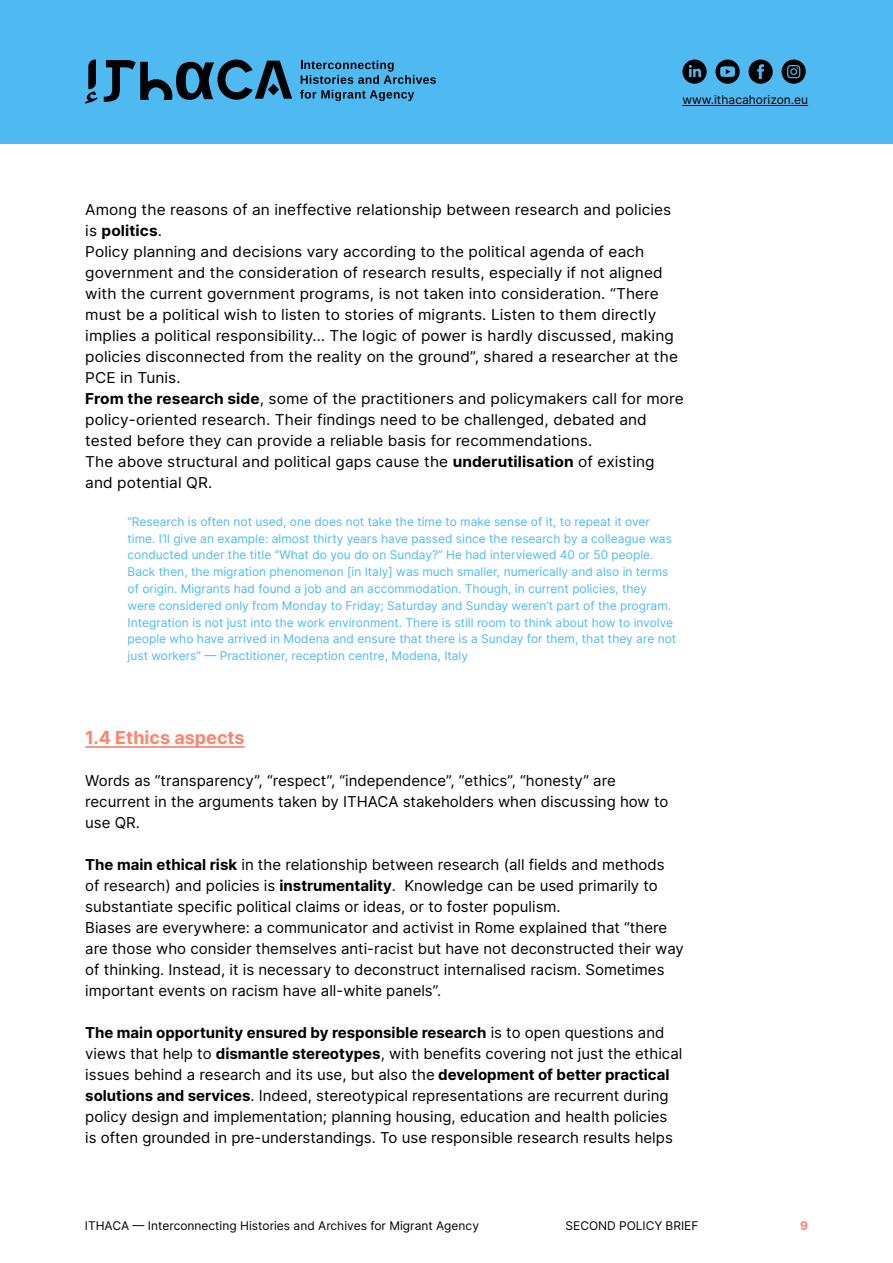
<style>
.page{position:relative;width:893px;height:1263px;background:#fff}
.page>*{position:absolute;margin:0;border:0;box-sizing:border-box;transform-origin:0 0}
.t1{font:700 18px "Inter";color:#ff846e}
.t2{font:15px/21px "Inter";color:#000}
.t3{font:12px/16.8px "Inter";color:#4fbaf2}
.t4{font:12px "Inter";color:#000}
.t5{font:700 12px "Inter";color:#ff846e}
.s1{font-weight:700}
</style>
<div class="page">
<div style="left:0;top:0;width:893px;height:144px;background:#4fbaf2"></div>
<svg style="left:301px;top:60px;width:135px;height:24px"></svg>
<svg style="left:300px;top:90px;width:114px;height:11px"></svg>
<svg style="left:85px;top:60px;width:207px;height:44px"></svg>
<hr style="left:682px;top:105px;width:126px;height:1px;background:#000">
<svg style="left:715px;top:60px;width:25px;height:24px"></svg>
<svg style="left:682px;top:60px;width:25px;height:24px"></svg>
<svg style="left:748px;top:60px;width:25px;height:24px"></svg>
<svg style="left:782px;top:60px;width:24px;height:24px"></svg>
<hr style="left:85px;top:746px;width:160px;height:2px;background:#ff846e">
<p class="t4" style="left:682px;top:90px;width:127px">www.ithacahorizon.eu</p>
<p class="t2" style="left:85px;top:199px;width:600px">Among the reasons of an ineffective relationship between research and policies is <span class="s1">politics</span>.<br>Policy planning and decisions vary according to the political agenda of each government and the consideration of research results, especially if not aligned with the current government programs, is not taken into consideration. “There must be a political wish to listen to stories of migrants. Listen to them directly implies a political responsibility… The logic of power is hardly discussed, making policies disconnected from the reality on the ground”, shared a researcher at the PCE in Tunis.<br><span class="s1">From the research side</span>, some of the practitioners and policymakers call for more policy-oriented research. Their findings need to be challenged, debated and tested before they can provide a reliable basis for recommendations.<br>The above structural and political gaps cause the <span class="s1">underutilisation</span> of existing and potential QR.</p>
<p class="t3" style="left:127px;top:513px;width:550px">“Research is often not used, one does not take the time to make sense of it, to repeat it over time. I’ll give an example: almost thirty years have passed since the research by a colleague was conducted under the title “What do you do on Sunday?” He had interviewed 40 or 50 people.<br>Back then, the migration phenomenon [in Italy] was much smaller, numerically and also in terms of origin. Migrants had found a job and an accommodation. Though, in current policies, they were considered only from Monday to Friday; Saturday and Sunday weren’t part of the program.<br>Integration is not just into the work environment. There is still room to think about how to involve people who have arrived in Modena and ensure that there is a Sunday for them, that they are not just workers” — Practitioner, reception centre, Modena, Italy</p>
<p class="t1" style="left:85px;top:724px;width:161px">1.4 Ethics aspects</p>
<p class="t2" style="left:85px;top:770px;width:585px">Words as “transparency”, “respect”, “independence”, “ethics”, “honesty” are recurrent in the arguments taken by ITHACA stakeholders when discussing how to use QR.</p>
<p class="t2" style="left:85px;top:854px;width:600px"><span class="s1">The main ethical risk</span> in the relationship between research (all fields and methods<br>of research) and policies is <span class="s1">instrumentality</span>. Knowledge can be used primarily to substantiate specific political claims or ideas, or to foster populism.<br>Biases are everywhere: a communicator and activist in Rome explained that “there are those who consider themselves anti-racist but have not deconstructed their way of thinking. Instead, it is necessary to deconstruct internalised racism. Sometimes important events on racism have all-white panels”.</p>
<p class="t2" style="left:85px;top:1022px;width:599px"><span class="s1">The main opportunity ensured by responsible research</span> is to open questions and views that help to <span class="s1">dismantle stereotypes</span>, with benefits covering not just the ethical issues behind a research and its use, but also the <span class="s1">development of better practical solutions and services</span>. Indeed, stereotypical representations are recurrent during policy design and implementation; planning housing, education and health policies is often grounded in pre-understandings. To use responsible research results helps</p>
<p class="t4" style="left:85px;top:1216px;width:396px">ITHACA — Interconnecting Histories and Archives for Migrant Agency</p>
<p class="t5" style="left:800px;top:1216px;width:9px">9</p>
<p class="t4" style="left:565px;top:1216px;width:134px">SECOND POLICY BRIEF</p>
</div>
